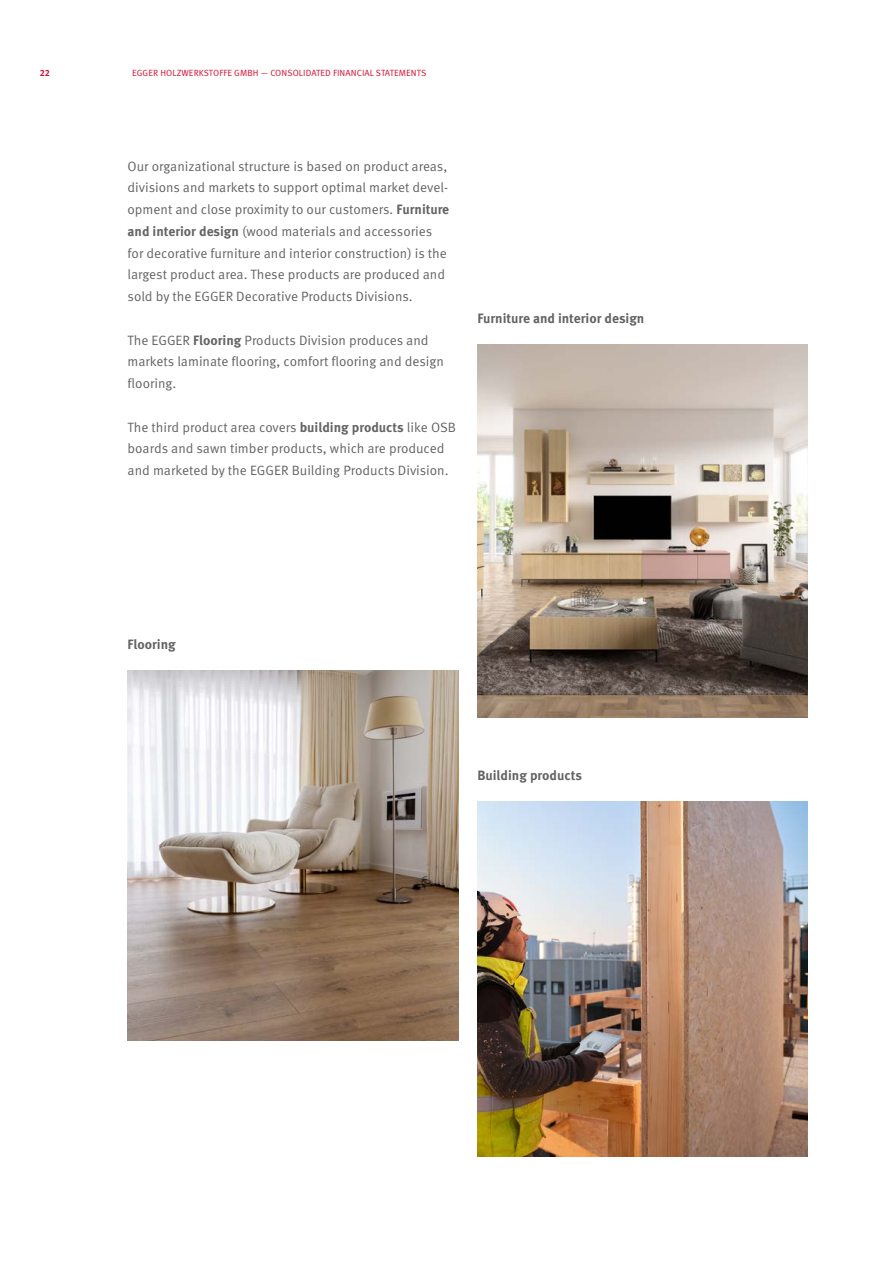
<style>
.page{position:relative;width:893px;height:1263px;background:#fff}
.page>*{position:absolute;margin:0;border:0;box-sizing:border-box;transform-origin:0 0}
.t1{font:13.5px/21.8px "Meta Pro";color:#646363}
.t2{font:700 13.5px "Meta Pro";color:#646363}
.t3{font:9px "Meta Pro";letter-spacing:.01em;color:#d40c2d}
.t4{font:700 9px "Meta Pro";color:#d40c2d}
.s1{font-weight:700}
</style>
<div class="page">
<img style="left:128px;top:671px;width:330px;height:370px">
<img style="left:477px;top:345px;width:331px;height:372px">
<img style="left:477px;top:801px;width:331px;height:356px">
<p class="t4" style="left:40px;top:66px;width:12px">22</p>
<p class="t3" style="left:132px;top:68px;width:296px">EGGER HOLZWERKSTOFFE GMBH — CONSOLIDATED FINANCIAL STATEMENTS</p>
<p class="t1" style="left:128px;top:155px;width:323px">Our organizational structure is based on product areas, divisions and markets to support optimal market devel&shy;opment and close proximity to our customers. <span class="s1">Furniture and interior design</span> (wood materials and accessories for decorative furniture and interior construction) is the largest product area. These products are produced and sold by the EGGER Decorative Products Divisions.</p>
<p class="t1" style="left:128px;top:329px;width:318px">The EGGER <span class="s1">Flooring</span> Products Division produces and markets laminate flooring, comfort flooring and design flooring.</p>
<p class="t1" style="left:128px;top:416px;width:330px">The third product area covers <span class="s1">building products</span> like OSB boards and sawn timber products, which are produced and marketed by the EGGER Building Products Division.</p>
<p class="t2" style="left:477px;top:308px;width:169px">Furniture and interior design</p>
<p class="t2" style="left:128px;top:634px;width:50px">Flooring</p>
<p class="t2" style="left:477px;top:764px;width:106px">Building products</p>
</div>
